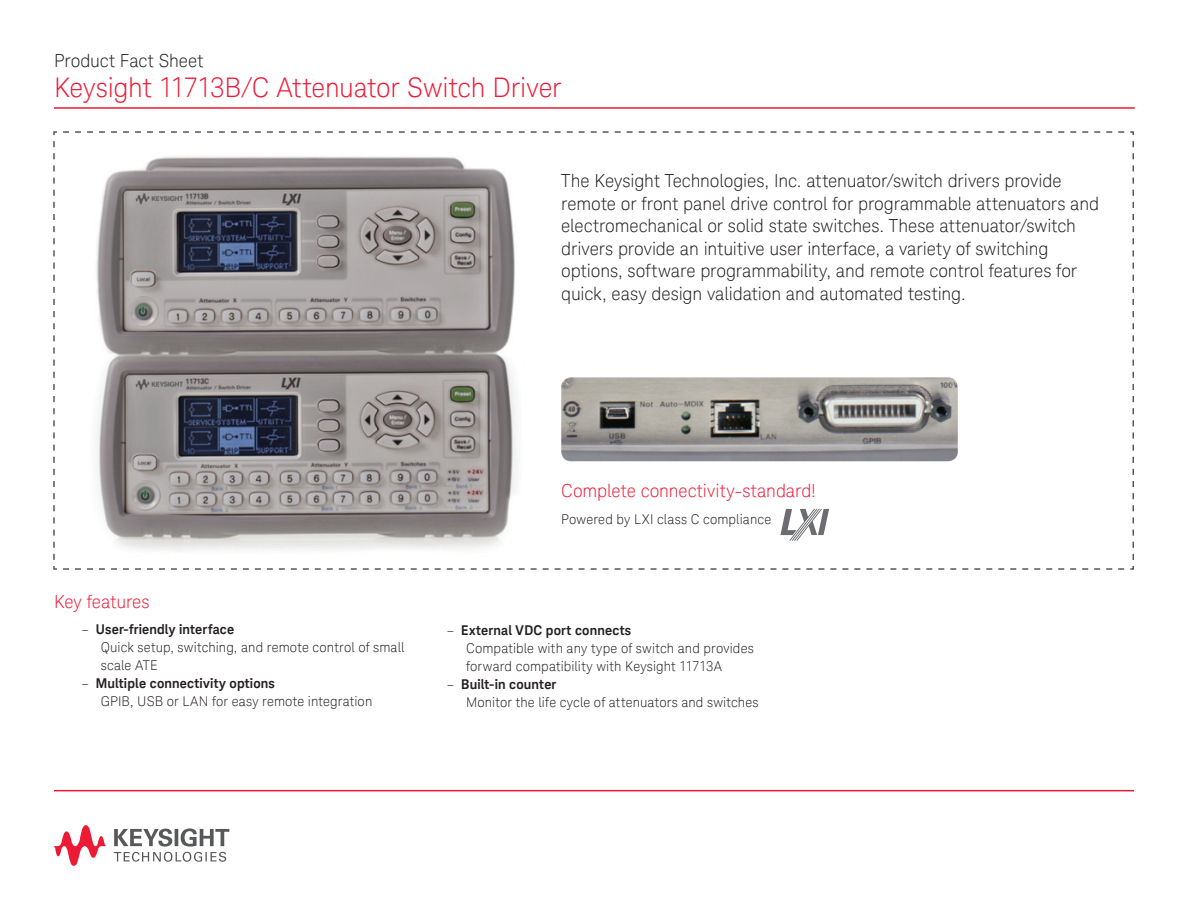
<style>
.page{position:relative;width:1188px;height:918px;background:#fff}
.page>*{position:absolute;margin:0;border:0;box-sizing:border-box;transform-origin:0 0}
.t1{font:300 27px "Keysight Sans";letter-spacing:-.01em;color:#ed1a36}
.t2{font:300 18px/22.5px "Keysight Sans";letter-spacing:-.005em;color:#231f20}
.t3{font:300 18px "Keysight Sans";color:#ed1a36}
.t4{font:300 13.5px/18px "Keysight Sans";letter-spacing:.01em;color:#231f20}
.s1{font-weight:700}
</style>
<div class="page">
<svg style="left:53px;top:131px;width:1081px;height:439px"></svg>
<hr style="left:54px;top:790px;width:1080px;height:1px;background:#ed1a36">
<hr style="left:54px;top:107px;width:1081px;height:2px;background:#ed1a36">
<img style="left:89px;top:156px;width:443px;height:400px">
<img style="left:561px;top:377px;width:397px;height:84px">
<svg style="left:780px;top:509px;width:49px;height:32px"></svg>
<svg style="left:114px;top:828px;width:115px;height:34px"></svg>
<svg style="left:53px;top:825px;width:53px;height:41px"></svg>
<p class="t2" style="left:54px;top:50px;width:151px">Product Fact Sheet</p>
<h1 class="t1" style="left:54px;top:72px;width:509px">Keysight 11713B/C Attenuator Switch Driver</h1>
<p class="t2" style="left:561px;top:170px;width:539px">The Keysight Technologies, Inc. attenuator/switch drivers provide remote or front panel drive control for programmable attenuators and electromechanical or solid state switches. These attenuator/switch drivers provide an intuitive user interface, a variety of switching options, software programmability, and remote control features for quick, easy design validation and automated testing.</p>
<p class="t3" style="left:54px;top:591px;width:97px">Key features</p>
<p class="t4" style="left:101px;top:621px;width:305px;text-indent:-19px">– <span class="s1">User-friendly interface<br></span>Quick setup, switching, and remote control of small scale ATE</p>
<p class="t4" style="left:101px;top:675px;width:273px;text-indent:-19px">– <span class="s1">Multiple connectivity options<br></span>GPIB, USB or LAN for easy remote integration</p>
<p class="t3" style="left:561px;top:480px;width:256px">Complete connectivity-standard!</p>
<p class="t4" style="left:561px;top:510px;width:212px">Powered by LXI class C compliance</p>
<p class="t4" style="left:466px;top:621px;width:289px;text-indent:-19px">– <span class="s1">External VDC port connects<br></span>Compatible with any type of switch and provides forward compatibility with Keysight 11713A</p>
<p class="t4" style="left:466px;top:675px;width:294px;text-indent:-19px">– <span class="s1">Built-in counter<br></span>Monitor the life cycle of attenuators and switches</p>
</div>
